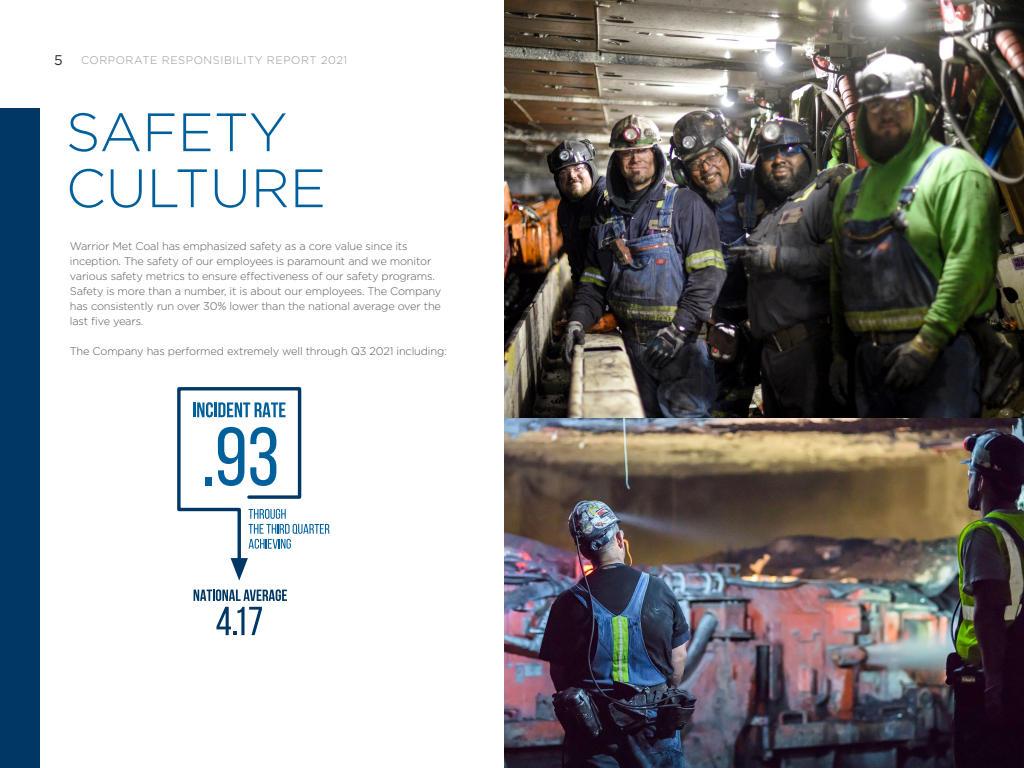
<style>
.page{position:relative;width:1024px;height:768px;background:#fff}
.page>*{position:absolute;margin:0;border:0;box-sizing:border-box;transform-origin:0 0}
.t1{font:300 54px/56px "Gotham";color:#00609c}
.t2{font:14px "Gotham";color:#292829}
.t3{font:300 11px/15px "Gotham";letter-spacing:-.015em;color:#58595b}
.t4{font:300 11px "Gotham";letter-spacing:.05em;color:#939598}
</style>
<div class="page">
<div style="left:0;top:108px;width:40px;height:660px;background:#003764"></div>
<img style="left:504px;top:0;width:520px;height:418px">
<img style="left:504px;top:418px;width:520px;height:350px">
<svg style="left:194px;top:589px;width:93px;height:12px"></svg>
<svg style="left:216px;top:607px;width:46px;height:28px"></svg>
<svg style="left:177px;top:387px;width:152px;height:194px"></svg>
<p class="t2" style="left:54px;top:51px;width:10px">5</p>
<p class="t4" style="left:81px;top:53px;width:268px">CORPORATE RESPONSIBILITY REPORT 2021</p>
<h1 class="t1" style="left:66px;top:103px;width:262px">SAFETY<br>CULTURE</h1>
<p class="t3" style="left:70px;top:238px;width:373px">Warrior Met Coal has emphasized safety as a core value since its inception. The safety of our employees is paramount and we monitor various safety metrics to ensure effectiveness of our safety programs.<br>Safety is more than a number, it is about our employees. The Company has consistently run over 30% lower than the national average over the last five years.</p>
<p class="t3" style="left:70px;top:343px;width:378px">The Company has performed extremely well through Q3 2021 including:</p>
</div>
